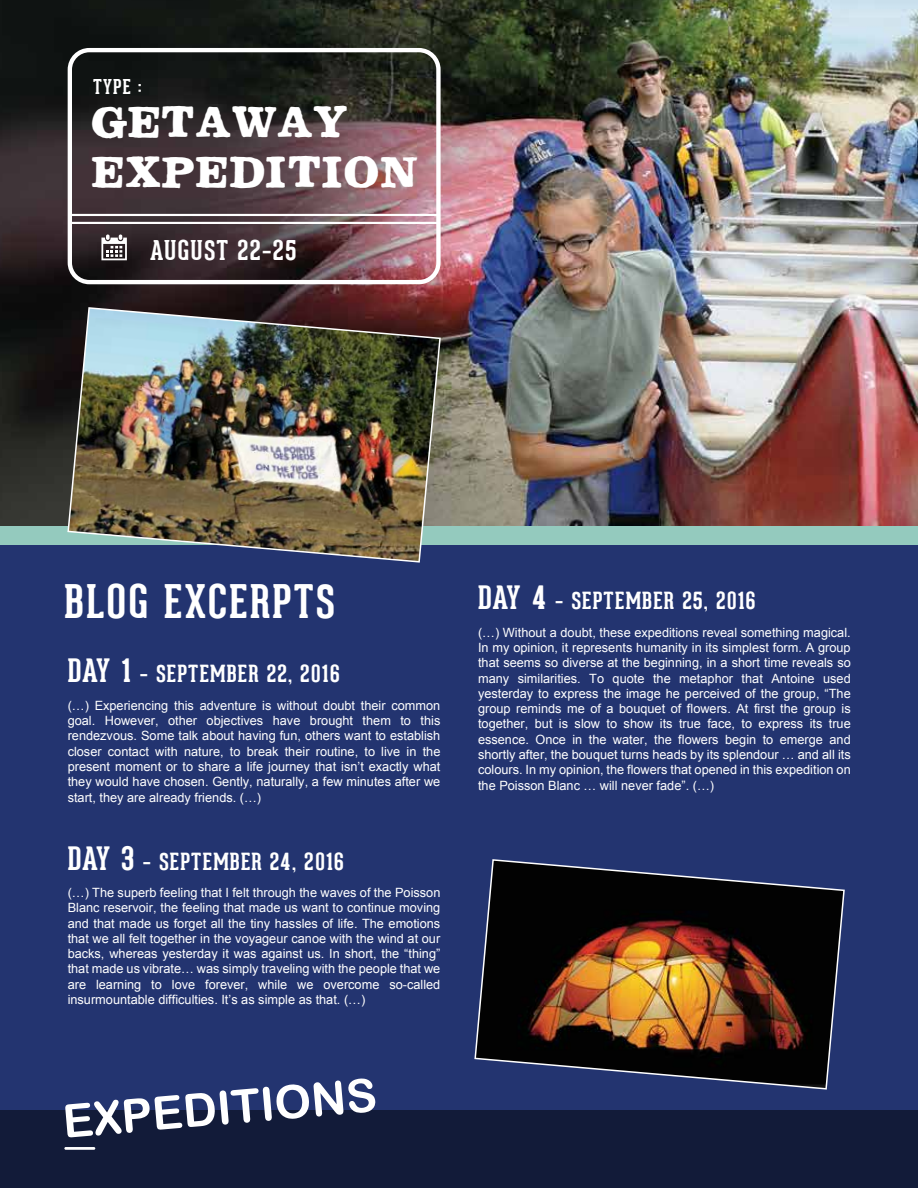
<style>
.page{position:relative;width:918px;height:1188px;background:#fff}
.page>*{position:absolute;margin:0;border:0;box-sizing:border-box;transform-origin:0 0}
.t1{font:46.2px "Arial Rounded MT Bold";color:#fff}
.t2{font:700 45.15px "Geared Slab";letter-spacing:.05em;color:#fff}
.t3{font:700 41.25px/49.5px "LSTK Clarendon";letter-spacing:.1em;color:#fff}
.t4{font:700 26.7px "Geared Slab";letter-spacing:.05em;color:#fff}
.t5{font:700 23.1px "Geared Slab";letter-spacing:.05em;color:#fff}
.t6{font:700 19.95px "Geared Slab";color:#fff}
.t7{font:12.75px/15.3px "Arial";color:#fff;text-align:justify}
.s1{font-size:31.5px}
</style>
<div class="page">
<img style="left:0;top:0;width:918px;height:526px">
<div style="left:0;top:537px;width:918px;height:651px;background:#233470"></div>
<div style="left:0;top:1110px;width:918px;height:78px;background:#121b39"></div>
<div style="left:0;top:526px;width:918px;height:18px;background:#94cabe"></div>
<svg style="left:101px;top:234px;width:26px;height:26px"></svg>
<hr style="left:64px;top:1147px;width:31px;height:3px;background:#fff">
<div style="left:68px;top:48px;width:373px;height:236px;border:4px solid #fff;border-radius:20px"></div>
<hr style="left:71px;top:222px;width:366px;height:2px;background:#fff">
<hr style="left:71px;top:214px;width:366px;height:2px;background:#fff">
<img style="left:67px;top:306px;width:375px;height:257px">
<img style="left:474px;top:859px;width:371px;height:231px">
<h3 class="t6" style="left:93px;top:74px;width:50px">TYPE :</h3>
<h3 class="t3" style="left:92px;top:98px;width:325px">GETAWAY<br>EXPEDITION</h3>
<h3 class="t4" style="left:150px;top:233px;width:148px">AUGUST 22–25</h3>
<h2 class="t2" style="left:65px;top:573px;width:272px">BLOG EXCERPTS</h2>
<h3 class="t5" style="left:68px;top:660px;width:274px"><span class="s1">DAY 1</span> – SEPTEMBER 22, 2016</h3>
<p class="t7" style="left:68px;top:698px;width:374px">(…) Experiencing this adventure is without doubt their common goal. However, other objectives have brought them to this rendezvous. Some talk about having fun, others want to establish closer contact with nature, to break their routine, to live in the present moment or to share a life journey that isn’t exactly what they would have chosen. Gently, naturally, a few minutes after we start, they are already friends. (…)</p>
<h3 class="t5" style="left:68px;top:847px;width:278px"><span class="s1">DAY 3</span> – SEPTEMBER 24, 2016</h3>
<p class="t7" style="left:68px;top:885px;width:374px">(…) The superb feeling that I felt through the waves of the Poisson Blanc reservoir, the feeling that made us want to continue moving and that made us forget all the tiny hassles of life. The emotions that we all felt together in the voyageur canoe with the wind at our backs, whereas yesterday it was against us. In short, the “thing” that made us vibrate… was simply traveling with the people that we are learning to love forever, while we overcome so-called insurmountable difficulties. It’s as simple as that. (…)</p>
<h1 class="t1" style="left:60px;top:1095px;width:317px;rotate:-5deg">EXPEDITIONS</h1>
<h3 class="t5" style="left:478px;top:586px;width:279px"><span class="s1">DAY 4</span> – SEPTEMBER 25, 2016</h3>
<p class="t7" style="left:478px;top:625px;width:374px">(…) Without a doubt, these expeditions reveal something magical.<br>In my opinion, it represents humanity in its simplest form. A group that seems so diverse at the beginning, in a short time reveals so many similarities. To quote the metaphor that Antoine used yesterday to express the image he perceived of the group, “The group reminds me of a bouquet of flowers. At first the group is together, but is slow to show its true face, to express its true essence. Once in the water, the flowers begin to emerge and shortly after, the bouquet turns heads by its splendour … and all its colours. In my opinion, the flowers that opened in this expedition on the Poisson Blanc … will never fade”. (…)</p>
</div>
